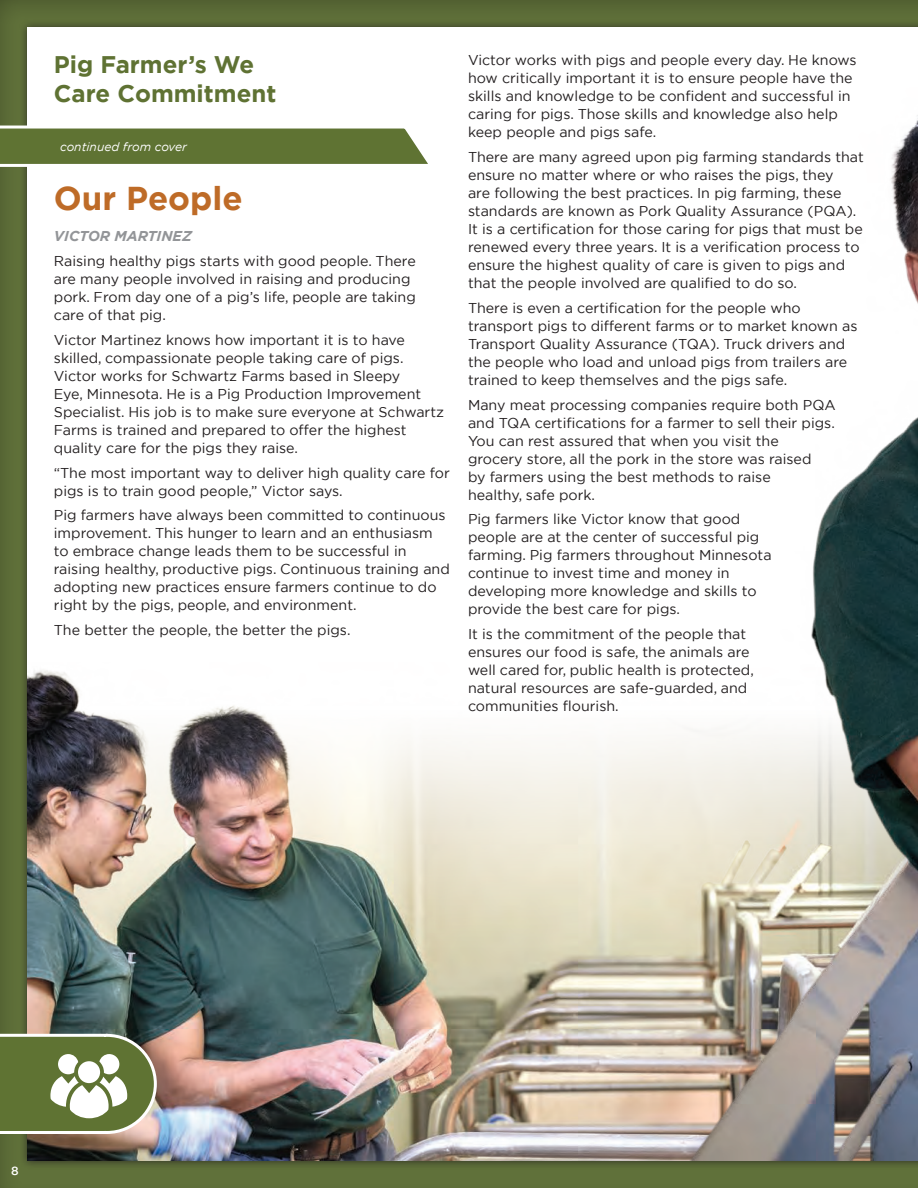
<style>
.page{position:relative;width:918px;height:1188px;background:#fff}
.page>*{position:absolute;margin:0;border:0;box-sizing:border-box;transform-origin:0 0}
.t1{font:700 33px "Gotham";color:#be6b27}
.t2{font:700 24px/28.8px "Gotham";color:#5f7233}
.t3{font:14.25px/18px "Gotham";color:#231f20}
.t4{font:italic 700 14.25px "Gotham";color:#939598}
.t5{font:italic 12px "Gotham";color:#fff}
.t6{font:500 12px "Gotham";color:#fff}
</style>
<div class="page">
<div style="left:0;top:0;width:918px;height:1188px;background:#231f20;opacity:.5"></div>
<div style="left:27px;top:27px;width:891px;height:1134px;background:#fff"></div>
<img style="left:27px;top:670px;width:605px;height:491px">
<img style="left:632px;top:0;width:286px;height:1161px">
<svg style="left:0;top:1032px;width:158px;height:104px"></svg>
<svg style="left:0;top:123px;width:428px;height:45px"></svg>
<h2 class="t2" style="left:54px;top:50px;width:224px">Pig Farmer’s We<br>Care Commitment</h2>
<p class="t5" style="left:60px;top:139px;width:129px">continued from cover</p>
<h1 class="t1" style="left:54px;top:176px;width:190px">Our People</h1>
<p class="t4" style="left:54px;top:227px;width:140px">VICTOR MARTINEZ</p>
<p class="t3" style="left:54px;top:252px;width:363px">Raising healthy pigs starts with good people. There are many people involved in raising and producing pork. From day one of a pig’s life, people are taking care of that pig.</p>
<p class="t3" style="left:54px;top:331px;width:392px">Victor Martinez knows how important it is to have skilled, compassionate people taking care of pigs.<br>Victor works for Schwartz Farms based in Sleepy<br>Eye, Minnesota. He is a Pig Production Improvement Specialist. His job is to make sure everyone at Schwartz Farms is trained and prepared to offer the highest quality care for the pigs they raise.</p>
<p class="t3" style="left:54px;top:463px;width:398px">“The most important way to deliver high quality care for pigs is to train good people,” Victor says.</p>
<p class="t3" style="left:54px;top:506px;width:397px">Pig farmers have always been committed to continuous improvement. This hunger to learn and an enthusiasm to embrace change leads them to be successful in raising healthy, productive pigs. Continuous training and adopting new practices ensure farmers continue to do right by the pigs, people, and environment.</p>
<p class="t3" style="left:54px;top:621px;width:298px">The better the people, the better the pigs.</p>
<p class="t3" style="left:468px;top:51px;width:390px">Victor works with pigs and people every day. He knows how critically important it is to ensure people have the skills and knowledge to be confident and successful in caring for pigs. Those skills and knowledge also help keep people and pigs safe.</p>
<p class="t3" style="left:468px;top:148px;width:397px">There are many agreed upon pig farming standards that ensure no matter where or who raises the pigs, they<br>are following the best practices. In pig farming, these standards are known as Pork Quality Assurance (PQA).<br>It is a certification for those caring for pigs that must be renewed every three years. It is a verification process to ensure the highest quality of care is given to pigs and that the people involved are qualified to do so.</p>
<p class="t3" style="left:468px;top:299px;width:391px">There is even a certification for the people who transport pigs to different farms or to market known as Transport Quality Assurance (TQA). Truck drivers and the people who load and unload pigs from trailers are trained to keep themselves and the pigs safe.</p>
<p class="t3" style="left:468px;top:395px;width:369px">Many meat processing companies require both PQA and TQA certifications for a farmer to sell their pigs.<br>You can rest assured that when you visit the grocery store, all the pork in the store was raised<br>by farmers using the best methods to raise<br>healthy, safe pork.</p>
<p class="t3" style="left:468px;top:510px;width:305px">Pig farmers like Victor know that good people are at the center of successful pig farming. Pig farmers throughout Minnesota continue to invest time and money in developing more knowledge and skills to provide the best care for pigs.</p>
<p class="t3" style="left:468px;top:625px;width:287px">It is the commitment of the people that ensures our food is safe, the animals are well cared for, public health is protected, natural resources are safe-guarded, and communities flourish.</p>
<p class="t6" style="left:11px;top:1163px;width:9px">8</p>
</div>
